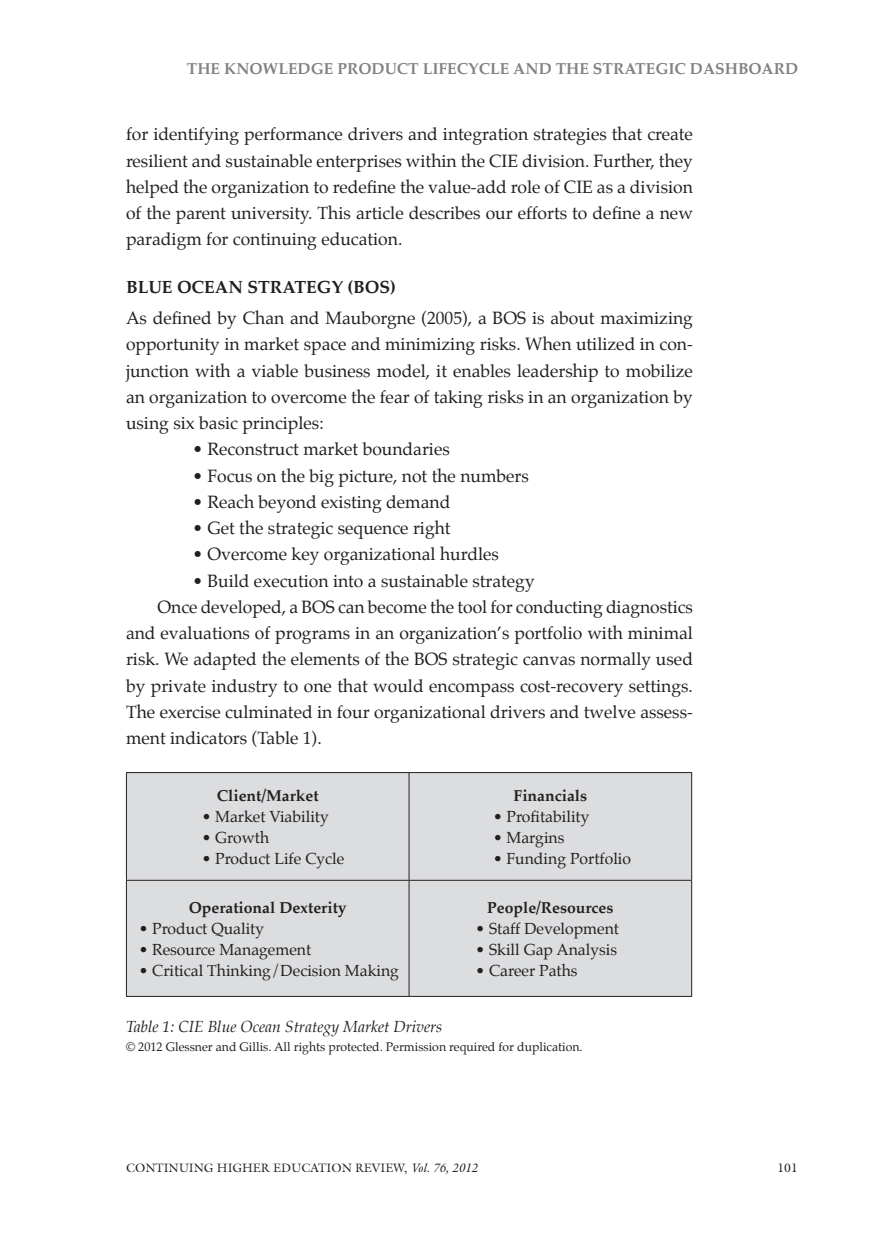
<style>
.page{position:relative;width:882px;height:1260px;background:#fff}
.page>*{position:absolute;margin:0;border:0;box-sizing:border-box;transform-origin:0 0}
.Body-Regular{font:17.5px/26.2px "Palatino";color:#231f20;text-align:justify}
.Body-1st_Paragraph{font:17.5px/26.2px "Palatino";color:#231f20;text-align:justify}
.Body-Regular__no_ind{font:17.5px/26.2px "Palatino";color:#231f20;text-align:justify}
.Bullets{font:17.5px "Palatino";color:#231f20}
.Subhead_1st_level{font:700 17.5px "Palatino";color:#231f20}
.Conf_Ref__story_end{font:15.75px "Palatino";color:#231f20}
.Conf_Ref__story_end-2{font:700 15.75px "Palatino";color:#231f20}
.Page_Title-Right{font:700 15.75px "Palatino";color:#808285}
.Table_Caption{font:italic 15.75px "Palatino";color:#231f20}
.Table_Source__data{font:12.25px "Palatino";color:#231f20}
.t1{font:12.25px "Galliard";color:#231f20}
.s1{font-style:italic}
</style>
<div class="page">
<div style="left:127px;top:773px;width:564px;height:223px;background:#dcdddf"></div>
<hr style="left:126px;top:772px;width:283px;height:1px;background:#231f20">
<hr style="left:126px;top:773px;width:1px;height:107px;background:#231f20">
<hr style="left:409px;top:772px;width:283px;height:1px;background:#231f20">
<hr style="left:409px;top:773px;width:1px;height:107px;background:#231f20">
<hr style="left:691px;top:773px;width:1px;height:107px;background:#231f20">
<hr style="left:126px;top:880px;width:283px;height:1px;background:#231f20">
<hr style="left:126px;top:881px;width:1px;height:115px;background:#231f20">
<hr style="left:409px;top:880px;width:283px;height:1px;background:#231f20">
<hr style="left:409px;top:881px;width:1px;height:115px;background:#231f20">
<hr style="left:691px;top:881px;width:1px;height:115px;background:#231f20">
<hr style="left:126px;top:996px;width:283px;height:1px;background:#231f20">
<hr style="left:409px;top:996px;width:283px;height:1px;background:#231f20">
<p class="Page_Title-Right" style="left:187px;top:55px;width:613px">THE KNOWLEDGE PRODUCT LIFECYCLE AND THE STRATEGIC DASHBOARD</p>
<p class="Body-1st_Paragraph" style="left:126px;top:121px;width:568px">for identifying performance drivers and integration strategies that create resilient and sustainable enterprises within the CIE division. Further, they helped the organization to redefine the value-add role of CIE as a division of the parent university. This article describes our efforts to define a new paradigm for continuing education.</p>
<p class="Subhead_1st_level" style="left:126px;top:272px;width:272px">BLUE OCEAN STRATEGY (BOS)</p>
<p class="Body-Regular__no_ind" style="left:126px;top:305px;width:569px">As defined by Chan and Mauborgne (2005), a BOS is about maximizing opportunity in market space and minimizing risks. When utilized in con&shy;junction with a viable business model, it enables leadership to mobilize an organization to overcome the fear of taking risks in an organization by using six basic principles:</p>
<p class="Bullets" style="left:192px;top:435px;width:259px">• Reconstruct market boundaries</p>
<p class="Bullets" style="left:192px;top:461px;width:338px">• Focus on the big picture, not the numbers</p>
<p class="Bullets" style="left:192px;top:487px;width:259px">• Reach beyond existing demand</p>
<p class="Bullets" style="left:192px;top:514px;width:260px">• Get the strategic sequence right</p>
<p class="Bullets" style="left:192px;top:540px;width:308px">• Overcome key organizational hurdles</p>
<p class="Bullets" style="left:192px;top:566px;width:344px">• Build execution into a sustainable strategy</p>
<p class="Body-Regular" style="left:126px;top:594px;width:569px;text-indent:32px">Once developed, a BOS can become the tool for conducting diagnostics and evaluations of programs in an organization’s portfolio with minimal risk. We adapted the elements of the BOS strategic canvas normally used by private industry to one that would encompass cost-recovery settings.<br>The exercise culminated in four organizational drivers and twelve assess&shy;ment indicators (Table 1).</p>
<p class="Conf_Ref__story_end-2" style="left:217px;top:783px;width:103px">Client/Market</p>
<p class="Conf_Ref__story_end" style="left:202px;top:804px;width:129px">• Market Viability</p>
<p class="Conf_Ref__story_end" style="left:202px;top:825px;width:69px">• Growth</p>
<p class="Conf_Ref__story_end" style="left:202px;top:846px;width:144px">• Product Life Cycle</p>
<p class="Conf_Ref__story_end-2" style="left:189px;top:895px;width:159px">Operational Dexterity</p>
<p class="Conf_Ref__story_end" style="left:139px;top:916px;width:127px">• Product Quality</p>
<p class="Conf_Ref__story_end" style="left:139px;top:937px;width:174px">• Resource Management</p>
<p class="Conf_Ref__story_end" style="left:139px;top:958px;width:262px">• Critical Thinking/Decision Making</p>
<p class="Conf_Ref__story_end-2" style="left:514px;top:783px;width:75px">Financials</p>
<p class="Conf_Ref__story_end" style="left:493px;top:804px;width:98px">• Profitability</p>
<p class="Conf_Ref__story_end" style="left:493px;top:825px;width:73px">• Margins</p>
<p class="Conf_Ref__story_end" style="left:493px;top:846px;width:140px">• Funding Portfolio</p>
<p class="Conf_Ref__story_end-2" style="left:487px;top:894px;width:128px">People/Resources</p>
<p class="Conf_Ref__story_end" style="left:476px;top:916px;width:145px">• Staff Development</p>
<p class="Conf_Ref__story_end" style="left:476px;top:937px;width:143px">• Skill Gap Analysis</p>
<p class="Conf_Ref__story_end" style="left:476px;top:958px;width:104px">• Career Paths</p>
<p class="Table_Caption" style="left:126px;top:1014px;width:318px">Table 1: CIE Blue Ocean Strategy Market Drivers</p>
<p class="Table_Source__data" style="left:126px;top:1037px;width:458px">© 2012 Glessner and Gillis. All rights protected. Permission required for duplication.</p>
<p class="t1" style="left:126px;top:1160px;width:353px">CONTINUING HIGHER EDUCATION REVIEW, <span class="s1">Vol. 76, 2012</span></p>
<p class="t1" style="left:777px;top:1160px;width:22px">101</p>
</div>
